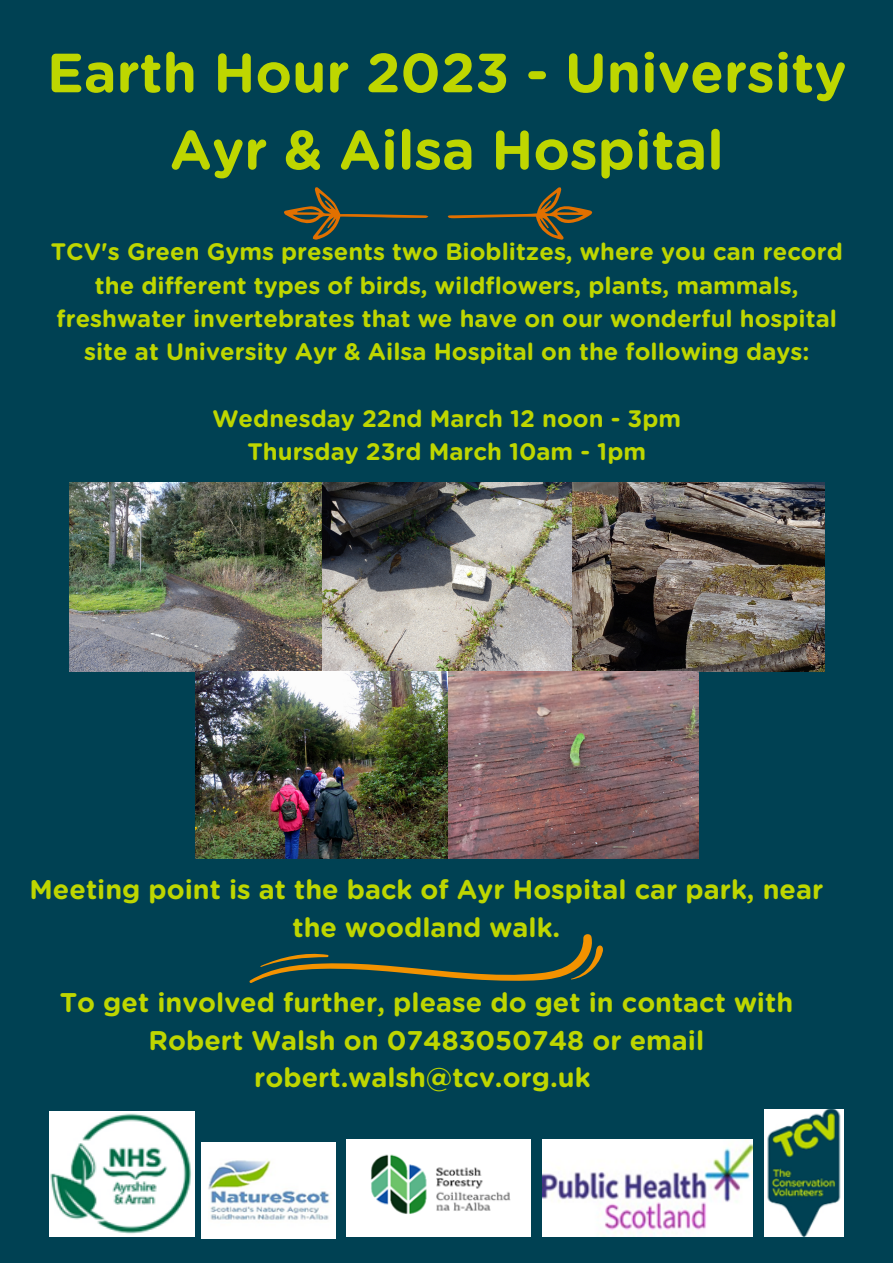
<style>
.page{position:relative;width:893px;height:1263px;background:#004153}
.page>*{position:absolute;margin:0;border:0;box-sizing:border-box;transform-origin:0 0}
.t1{font:700 55.2px/77.1px "Gotham Rounded";color:#bed600;text-align:center}
.t2{font:700 27px/37.7px "Gotham Rounded";color:#bed600;text-align:center}
.t3{font:700 23.85px/33.2px "Gotham Rounded";color:#bed600;text-align:center}
</style>
<div class="page">
<img style="left:70px;top:483px;width:754px;height:188px">
<img style="left:195px;top:671px;width:503px;height:187px">
<img style="left:764px;top:1109px;width:80px;height:128px">
<img style="left:49px;top:1111px;width:145px;height:126px">
<img style="left:542px;top:1140px;width:210px;height:97px">
<img style="left:346px;top:1140px;width:184px;height:97px">
<img style="left:202px;top:1143px;width:134px;height:95px">
<svg style="left:448px;top:187px;width:144px;height:53px"></svg>
<svg style="left:284px;top:187px;width:144px;height:53px"></svg>
<svg style="left:249px;top:934px;width:354px;height:49px"></svg>
<h1 class="t1" style="left:47px;top:34px;width:801px">Earth Hour 2023 - University<br>Ayr &amp; Ailsa Hospital</h1>
<p class="t3" style="left:51px;top:235px;width:793px">TCV's Green Gyms presents two Bioblitzes, where you can record the different types of birds, wildflowers, plants, mammals, freshwater invertebrates that we have on our wonderful hospital site at University Ayr &amp; Ailsa Hospital on the following days:</p>
<p class="t3" style="left:212px;top:401px;width:470px">Wednesday 22nd March 12 noon - 3pm<br>Thursday 23rd March 10am - 1pm</p>
<p class="t2" style="left:30px;top:870px;width:795px">Meeting point is at the back of Ayr Hospital car park, near the woodland walk.</p>
<p class="t2" style="left:60px;top:983px;width:735px">To get involved further, please do get in contact with<br>Robert Walsh on 07483050748 or email robert.walsh@tcv.org.uk</p>
</div>
